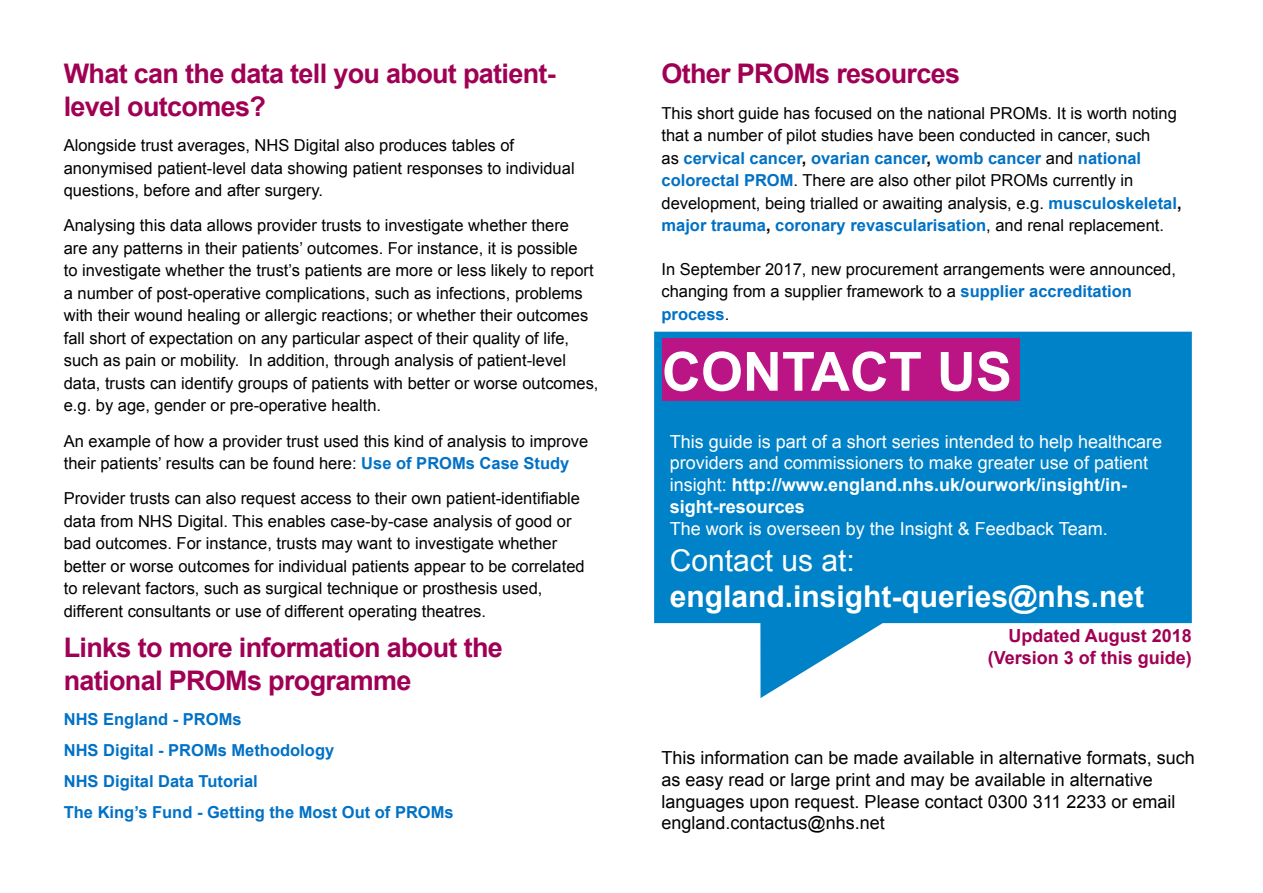
<style>
.page{position:relative;width:1263px;height:893px;background:#fff}
.page>*{position:absolute;margin:0;border:0;box-sizing:border-box;transform-origin:0 0}
.t1{font:700 54px "Arial";color:#fff}
.t2{font:700 30px "Arial";color:#fff}
.t3{font:30px "Arial";color:#fff}
.Main_text{font:700 27px/32.4px "Arial";letter-spacing:-.025em;color:#a00054}
.t4{font:18px/21.6px "Arial";color:#fff}
.t5{font:18px/21.6px "Arial";color:#000}
.t6{font:700 18px "Arial";color:#a00054}
.Main_text-2{font:16.5px/22.5px "Arial";color:#000}
.Main_text-3{font:700 16.5px "Arial";color:#0171c6}
.s1{font-weight:700;color:#0171c6}
.s2{font-weight:700}
</style>
<div class="page">
<svg style="left:654px;top:332px;width:538px;height:366px;fill:#0082c8"></svg>
<div style="left:662px;top:338px;width:358px;height:63px;background:#bb1485"></div>
<p class="Main_text" style="left:64px;top:59px;width:494px">What can the data tell you about patient&shy;level outcomes?</p>
<p class="Main_text-2" style="left:64px;top:134px;width:512px">Alongside trust averages, NHS Digital also produces tables of anonymised patient-level data showing patient responses to individual questions, before and after surgery.</p>
<p class="Main_text-2" style="left:64px;top:214px;width:536px">Analysing this data allows provider trusts to investigate whether there<br>are any patterns in their patients’ outcomes. For instance, it is possible<br>to investigate whether the trust’s patients are more or less likely to report a number of post-operative complications, such as infections, problems with their wound healing or allergic reactions; or whether their outcomes fall short of expectation on any particular aspect of their quality of life, such as pain or mobility. In addition, through analysis of patient-level data, trusts can identify groups of patients with better or worse outcomes, e.g. by age, gender or pre-operative health.</p>
<p class="Main_text-2" style="left:64px;top:430px;width:526px">An example of how a provider trust used this kind of analysis to improve their patients’ results can be found here: <span class="s1">Use of PROMs Case Study</span></p>
<p class="Main_text-2" style="left:64px;top:487px;width:522px">Provider trusts can also request access to their own patient-identifiable data from NHS Digital. This enables case-by-case analysis of good or bad outcomes. For instance, trusts may want to investigate whether better or worse outcomes for individual patients appear to be correlated to relevant factors, such as surgical technique or prosthesis used, different consultants or use of different operating theatres.</p>
<p class="Main_text" style="left:64px;top:633px;width:441px">Links to more information about the national PROMs programme</p>
<p class="Main_text-3" style="left:64px;top:708px;width:179px">NHS England - PROMs</p>
<p class="Main_text-3" style="left:64px;top:739px;width:272px">NHS Digital - PROMs Methodology</p>
<p class="Main_text-3" style="left:64px;top:770px;width:196px">NHS Digital Data Tutorial</p>
<p class="Main_text-3" style="left:64px;top:801px;width:391px">The King’s Fund - Getting the Most Out of PROMs</p>
<p class="Main_text" style="left:661px;top:59px;width:300px">Other PROMs resources</p>
<p class="Main_text-2" style="left:661px;top:102px;width:522px">This short guide has focused on the national PROMs. It is worth noting that a number of pilot studies have been conducted in cancer, such<br>as <span class="s1">cervical cancer</span><span class="s2">,</span> <span class="s1">ovarian cancer</span><span class="s2">,</span> <span class="s1">womb cancer</span> and <span class="s1">national colorectal PROM</span>. There are also other pilot PROMs currently in development, being trialled or awaiting analysis, e.g. <span class="s1">musculoskeletal</span><span class="s2">, </span><span class="s1">major trauma</span><span class="s2">,</span> <span class="s1">coronary revascularisation</span>, and renal replacement.</p>
<p class="Main_text-2" style="left:661px;top:258px;width:516px">In September 2017, new procurement arrangements were announced, changing from a supplier framework to a <span class="s1">supplier accreditation process</span>.</p>
<p class="t1" style="left:662px;top:336px;width:351px">CONTACT US</p>
<p class="t4" style="left:670px;top:431px;width:494px">This guide is part of a short series intended to help healthcare providers and commissioners to make greater use of patient insight: <span class="s2">http://www.england.nhs.uk/ourwork/insight/in&shy;sight-resources</span></p>
<p class="t4" style="left:670px;top:518px;width:439px">The work is overseen by the Insight &amp; Feedback Team.</p>
<p class="t3" style="left:670px;top:541px;width:187px">Contact us at:</p>
<p class="t2" style="left:670px;top:577px;width:476px">england.insight-queries@nhs.net</p>
<p class="t6" style="left:1008px;top:624px;width:185px">Updated August 2018</p>
<p class="t6" style="left:988px;top:646px;width:206px">(Version 3 of this guide)</p>
<p class="t5" style="left:661px;top:747px;width:535px">This information can be made available in alternative formats, such as easy read or large print and may be available in alternative languages upon request. Please contact 0300 311 2233 or email england.contactus@nhs.net</p>
</div>
